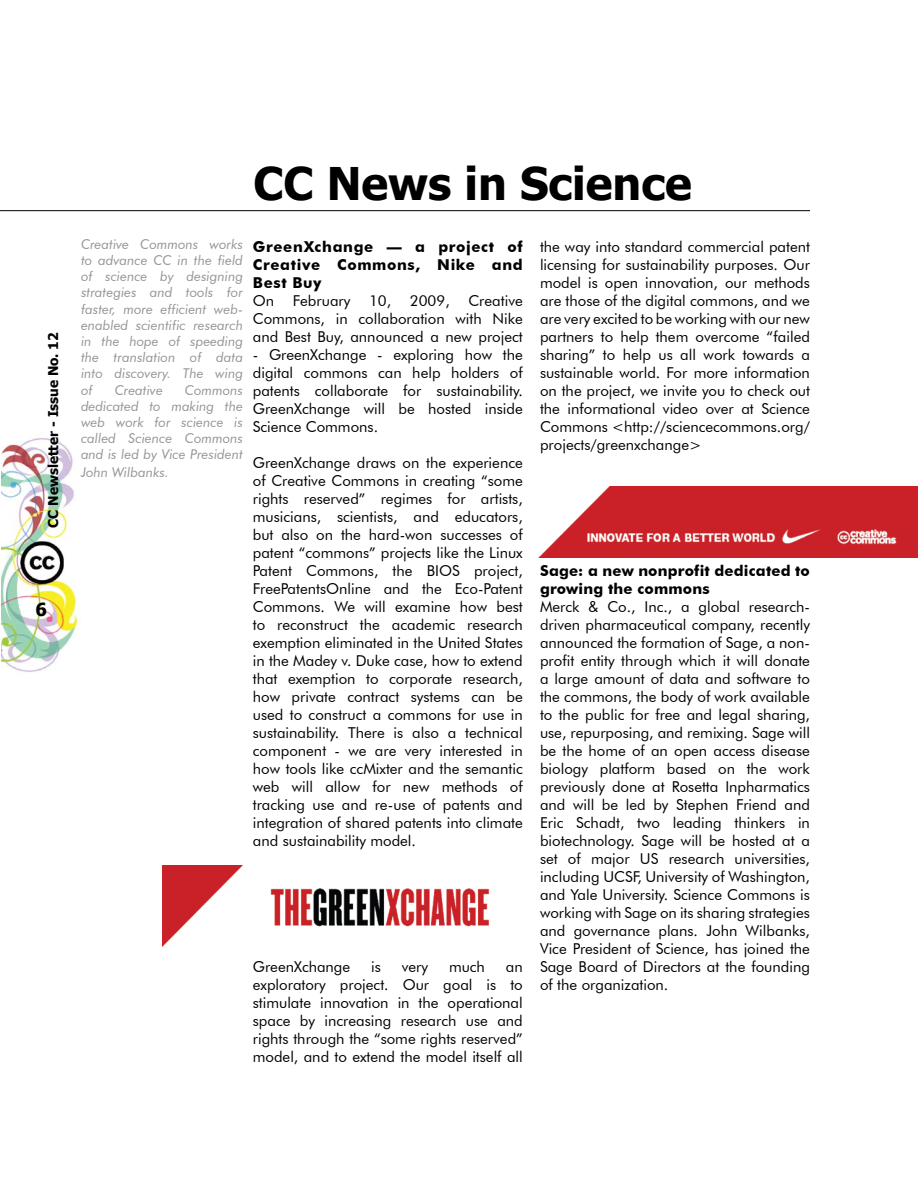
<style>
.page{position:relative;width:918px;height:1188px;background:#fff}
.page>*{position:absolute;margin:0;border:0;box-sizing:border-box;transform-origin:0 0}
.t1{font:700 45px "Tahoma";color:#000}
.t2{font:700 18px "Tahoma";color:#000}
.t3{font:15px/18px "Futura BT";color:#000;text-align:justify}
.t4{font:700 15px/18px "Futura BT";letter-spacing:.025em;color:#000}
.t5{font:italic 13.5px/16.2px "Futura BT";color:#939598;text-align:justify}
.t6{font:700 13.5px "Tahoma";color:#000}
</style>
<div class="page">
<img style="left:2px;top:438px;width:76px;height:234px">
<img style="left:163px;top:866px;width:327px;height:80px">
<img style="left:539px;top:486px;width:379px;height:71px">
<hr style="left:0;top:210px;width:810px;height:1px;background:#000">
<p class="t6" style="left:44px;top:528px;width:197px;rotate:-90deg">CC Newsletter - Issue No. 12</p>
<p class="t2" style="left:35px;top:597px;width:13px">6</p>
<p class="t5" style="left:81px;top:236px;width:164px">Creative Commons works to advance CC in the field of science by designing strategies and tools for faster, more efficient web&shy;enabled scientific research in the hope of speeding the translation of data into discovery. The wing of</p>
<p class="t5" style="left:81px;top:382px;width:164px;text-indent:104px">Commons dedicated to making the web work for science is called Science Commons and is led by Vice President</p>
<p class="t5" style="left:81px;top:464px;width:89px">John Wilbanks.</p>
<p class="t5" style="left:115px;top:382px;width:50px">Creative</p>
<h1 class="t1" style="left:254px;top:152px;width:440px">CC News in Science</h1>
<p class="t3" style="left:540px;top:238px;width:272px">the way into standard commercial patent licensing for sustainability purposes. Our model is open innovation, our methods are those of the digital commons, and we are very excited to be working with our new partners to help them overcome “failed sharing” to help us all work towards a sustainable world. For more information on the project, we invite you to check out the informational video over at Science Commons &lt;http://sciencecommons.org/ projects/greenxchange&gt;</p>
<p class="t4" style="left:253px;top:238px;width:272px;text-align:justify">GreenXchange — a project of Creative Commons, Nike and Best Buy</p>
<p class="t3" style="left:253px;top:292px;width:272px">On February 10, 2009, Creative Commons, in collaboration with Nike and Best Buy, announced a new project</p>
<p class="t3" style="left:253px;top:346px;width:272px">- GreenXchange - exploring how the digital commons can help holders of patents collaborate for sustainability.<br>GreenXchange will be hosted inside Science Commons.</p>
<p class="t3" style="left:253px;top:454px;width:272px">GreenXchange draws on the experience of Creative Commons in creating “some rights reserved” regimes for artists, musicians, scientists, and educators, but also on the hard-won successes of patent “commons” projects like the Linux Patent Commons, the BIOS project, FreePatentsOnline and the Eco-Patent Commons. We will examine how best to reconstruct the academic research exemption eliminated in the United States in the Madey v. Duke case, how to extend that exemption to corporate research, how private contract systems can be used to construct a commons for use in sustainability. There is also a technical component - we are very interested in how tools like ccMixter and the semantic web will allow for new methods of tracking use and re-use of patents and integration of shared patents into climate and sustainability model.</p>
<p class="t4" style="left:540px;top:562px;width:271px">Sage: a new nonprofit dedicated to growing the commons</p>
<p class="t3" style="left:540px;top:598px;width:272px">Merck &amp; Co., Inc., a global research&shy;driven pharmaceutical company, recently announced the formation of Sage, a non&shy;profit entity through which it will donate a large amount of data and software to the commons, the body of work available to the public for free and legal sharing, use, repurposing, and remixing. Sage will be the home of an open access disease biology platform based on the work previously done at Rosetta Inpharmatics and will be led by Stephen Friend and Eric Schadt, two leading thinkers in biotechnology. Sage will be hosted at a set of major US research universities, including UCSF, University of Washington, and Yale University. Science Commons is working with Sage on its sharing strategies and governance plans. John Wilbanks, Vice President of Science, has joined the Sage Board of Directors at the founding of the organization.</p>
<p class="t3" style="left:253px;top:958px;width:99px">GreenXchange</p>
<p class="t3" style="left:371px;top:958px;width:11px">is</p>
<p class="t3" style="left:402px;top:958px;width:28px">very</p>
<p class="t3" style="left:449px;top:958px;width:38px">much</p>
<p class="t3" style="left:253px;top:958px;width:272px;text-indent:253px">an exploratory project. Our goal is to stimulate innovation in the operational space by increasing research use and rights through the “some rights reserved” model, and to extend the model itself all</p>
</div>
